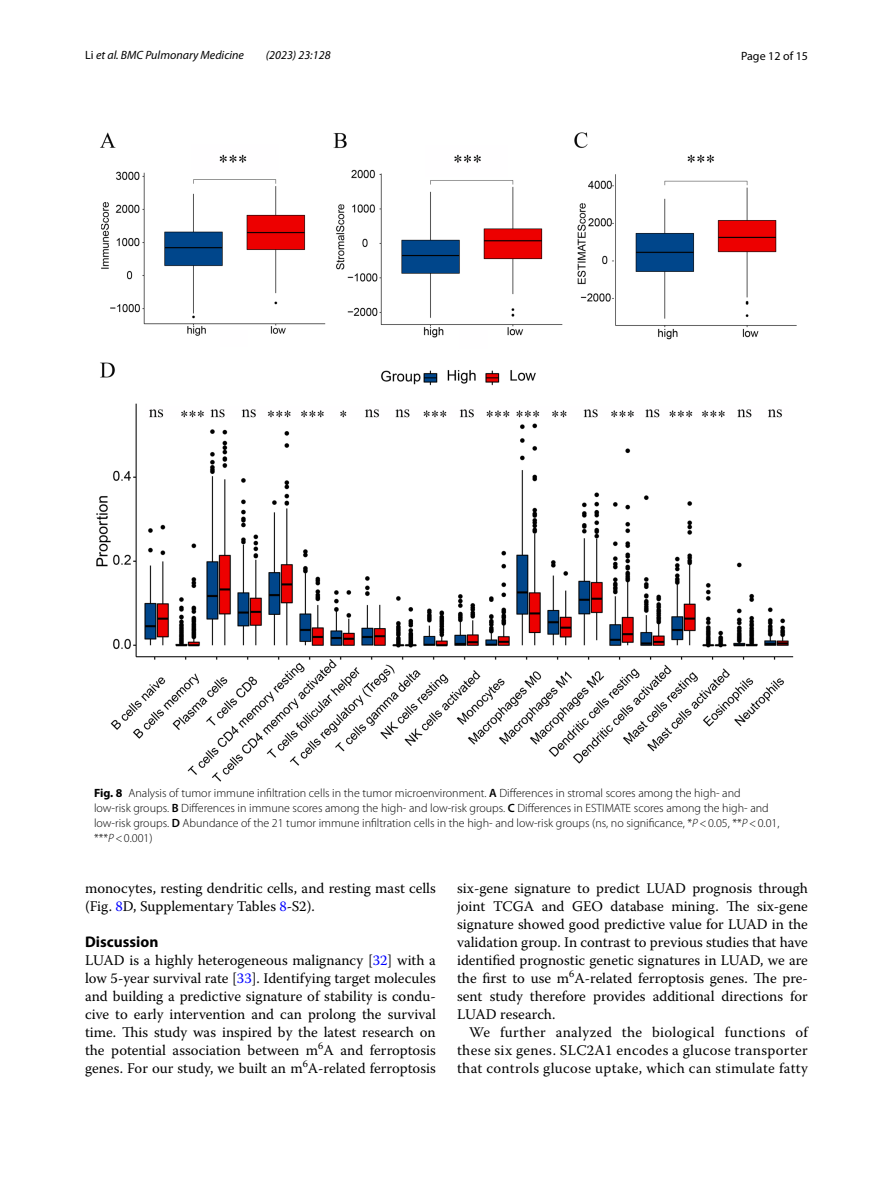
<style>
.page{position:relative;width:893px;height:1187px;background:#fff}
.page>*{position:absolute;margin:0;border:0;box-sizing:border-box;transform-origin:0 0}
.t1{font:700 15.45px "Myriad Pro";color:#000}
.t2{font:14.7px/18px "Warnock Pro";color:#000;text-align:justify}
.t3{font:300 12px/15px "Myriad Pro";color:#000}
.t4{font:italic 12px "Myriad Pro";color:#000}
.t5{font:12px "Myriad Pro";color:#000}
.s1{font-style:normal}
.s2{font-weight:700}
.s3{font-weight:600}
.s4{font-style:italic}
.s5{color:#00f}
</style>
<div class="page">
<img style="left:96px;top:133px;width:701px;height:648px">
<p class="t4" style="left:85px;top:48px;width:160px"><span class="s1">Li</span> et al. BMC Pulmonary Medicine</p>
<p class="t4" style="left:266px;top:48px;width:66px">(2023) 23:128</p>
<p class="t5" style="left:741px;top:48px;width:68px">Page 12 of 15</p>
<p class="t3" style="left:94px;top:785px;width:687px"><span class="s2">Fig. 8</span> Analysis of tumor immune infiltration cells in the tumor microenvironment. <span class="s3">A</span> Differences in stromal scores among the high- and low-risk groups. <span class="s3">B</span> Differences in immune scores among the high- and low-risk groups. <span class="s3">C</span> Differences in ESTIMATE scores among the high- and low-risk groups. <span class="s3">D</span> Abundance of the 21 tumor immune infiltration cells in the high- and low-risk groups (ns, no significance, *<span class="s4">P</span>&lt;0.05, **<span class="s4">P</span>&lt;0.01, ***<span class="s4">P</span>&lt;0.001)</p>
<p class="t2" style="left:85px;top:878px;width:352px">monocytes, resting dendritic cells, and resting mast cells (Fig. <span class="s5">8</span>D, Supplementary Tables <span class="s5">8</span>-S2).</p>
<p class="t1" style="left:85px;top:931px;width:75px">Discussion</p>
<p class="t2" style="left:85px;top:950px;width:352px">LUAD is a highly heterogeneous malignancy [<span class="s5">32</span>] with a low 5-year survival rate [<span class="s5">33</span>]. Identifying target molecules and building a predictive signature of stability is condu&shy;cive to early intervention and can prolong the survival time. This study was inspired by the latest research on the potential association between m<sup>6</sup>A and ferroptosis genes. For our study, we built an m<sup>6</sup>A-related ferroptosis</p>
<p class="t2" style="left:457px;top:878px;width:352px">six-gene signature to predict LUAD prognosis through joint TCGA and GEO database mining. The six-gene signature showed good predictive value for LUAD in the validation group. In contrast to previous studies that have identified prognostic genetic signatures in LUAD, we are the first to use m<sup>6</sup>A-related ferroptosis genes. The pre&shy;sent study therefore provides additional directions for LUAD research.</p>
<p class="t2" style="left:457px;top:1022px;width:352px;text-indent:12px">We further analyzed the biological functions of these six genes. SLC2A1 encodes a glucose transporter that controls glucose uptake, which can stimulate fatty</p>
</div>
